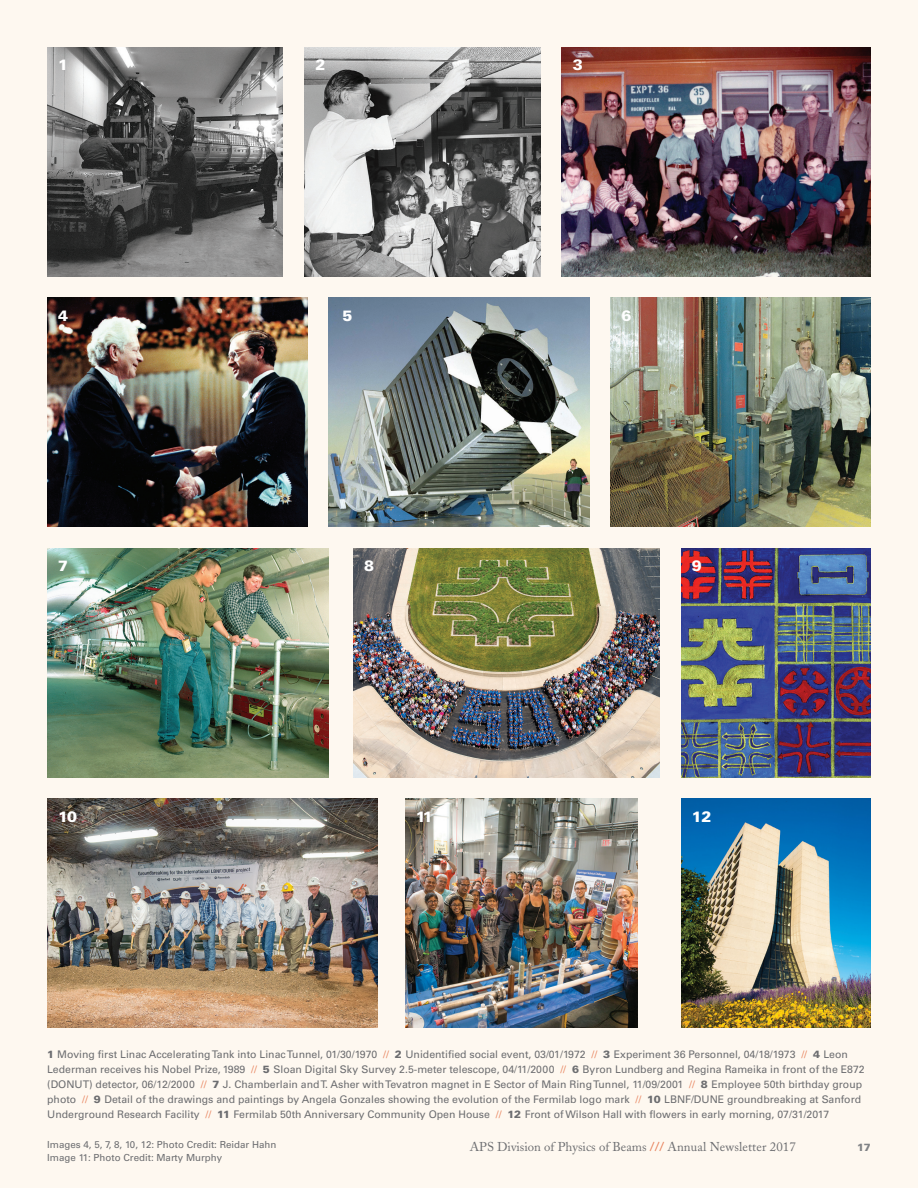
<style>
.page{position:relative;width:918px;height:1188px;background:#fef8f0}
.page>*{position:absolute;margin:0;border:0;box-sizing:border-box;transform-origin:0 0}
.t1{font:900 15px "Univers";color:#fff}
.t2{font:12.75px "Adobe Caslon";color:#6c6d70}
.t3{font:10.5px/15px "Univers";color:#6c6d70}
.t4{font:900 10.5px "Univers";color:#808285}
.t5{font:9.75px "Univers";color:#6c6d70}
.s1{font-weight:900}
.s2{color:#e8835d}
.s3{font-weight:700;color:#e8835d}
</style>
<div class="page">
<img style="left:611px;top:298px;width:260px;height:229px">
<img style="left:681px;top:548px;width:190px;height:229px">
<img style="left:405px;top:799px;width:233px;height:229px">
<img style="left:47px;top:298px;width:260px;height:229px">
<img style="left:47px;top:548px;width:282px;height:229px">
<img style="left:47px;top:799px;width:331px;height:229px">
<img style="left:47px;top:47px;width:236px;height:229px">
<img style="left:562px;top:47px;width:309px;height:229px">
<img style="left:305px;top:47px;width:235px;height:229px">
<img style="left:681px;top:799px;width:190px;height:229px">
<img style="left:329px;top:298px;width:260px;height:229px">
<img style="left:353px;top:548px;width:306px;height:229px">
<div style="left:410px;top:804px;width:27px;height:25px;background:#231f20;opacity:.75"></div>
<p class="t1" style="left:58px;top:55px;width:12px">1</p>
<p class="t1" style="left:315px;top:55px;width:12px">2</p>
<p class="t1" style="left:573px;top:55px;width:12px">3</p>
<p class="t1" style="left:58px;top:306px;width:12px">4</p>
<p class="t1" style="left:342px;top:306px;width:12px">5</p>
<p class="t1" style="left:621px;top:306px;width:12px">6</p>
<p class="t1" style="left:58px;top:556px;width:12px">7</p>
<p class="t1" style="left:364px;top:556px;width:12px">8</p>
<p class="t1" style="left:692px;top:556px;width:12px">9</p>
<p class="t1" style="left:58px;top:807px;width:21px">10</p>
<p class="t1" style="left:416px;top:807px;width:18px">11</p>
<p class="t1" style="left:692px;top:807px;width:21px">12</p>
<p class="t3" style="left:47px;top:1047px;width:819px"><span class="s1">1</span> Moving first Linac Accelerating Tank into Linac Tunnel, 01/30/1970 <span class="s2">//</span> <span class="s1">2</span> Unidentified social event, 03/01/1972 <span class="s2">//</span> <span class="s1">3</span> Experiment 36 Personnel, 04/18/1973 <span class="s2">//</span> <span class="s1">4</span> Leon Lederman receives his Nobel Prize, 1989 <span class="s2">//</span> <span class="s1">5</span> Sloan Digital Sky Survey 2.5-meter telescope, 04/11/2000 <span class="s2">//</span> <span class="s1">6</span> Byron Lundberg and Regina Rameika in front of the E872 (DONUT) detector, 06/12/2000 <span class="s2">//</span> <span class="s1">7</span> J. Chamberlain and T. Asher with Tevatron magnet in E Sector of Main Ring Tunnel, 11/09/2001 <span class="s2">//</span> <span class="s1">8</span> Employee 50th birthday group photo <span class="s2">//</span> <span class="s1">9</span> Detail of the drawings and paintings by Angela Gonzales showing the evolution of the Fermilab logo mark <span class="s2">//</span> <span class="s1">10</span> LBNF/DUNE groundbreaking at Sanford Underground Research Facility <span class="s2">//</span> <span class="s1">11</span> Fermilab 50th Anniversary Community Open House <span class="s2">//</span> <span class="s1">12</span> Front of Wilson Hall with flowers in early morning, 07/31/2017</p>
<p class="t5" style="left:47px;top:1139px;width:231px">Images 4, 5, 7, 8, 10, 12: Photo Credit: Reidar Hahn</p>
<p class="t5" style="left:47px;top:1151px;width:176px">Image 11: Photo Credit: Marty Murphy</p>
<p class="t2" style="left:470px;top:1139px;width:327px">APS Division of Physics of Beams <span class="s3">///</span> Annual Newsletter 2017</p>
<p class="t4" style="left:857px;top:1140px;width:15px">17</p>
</div>
